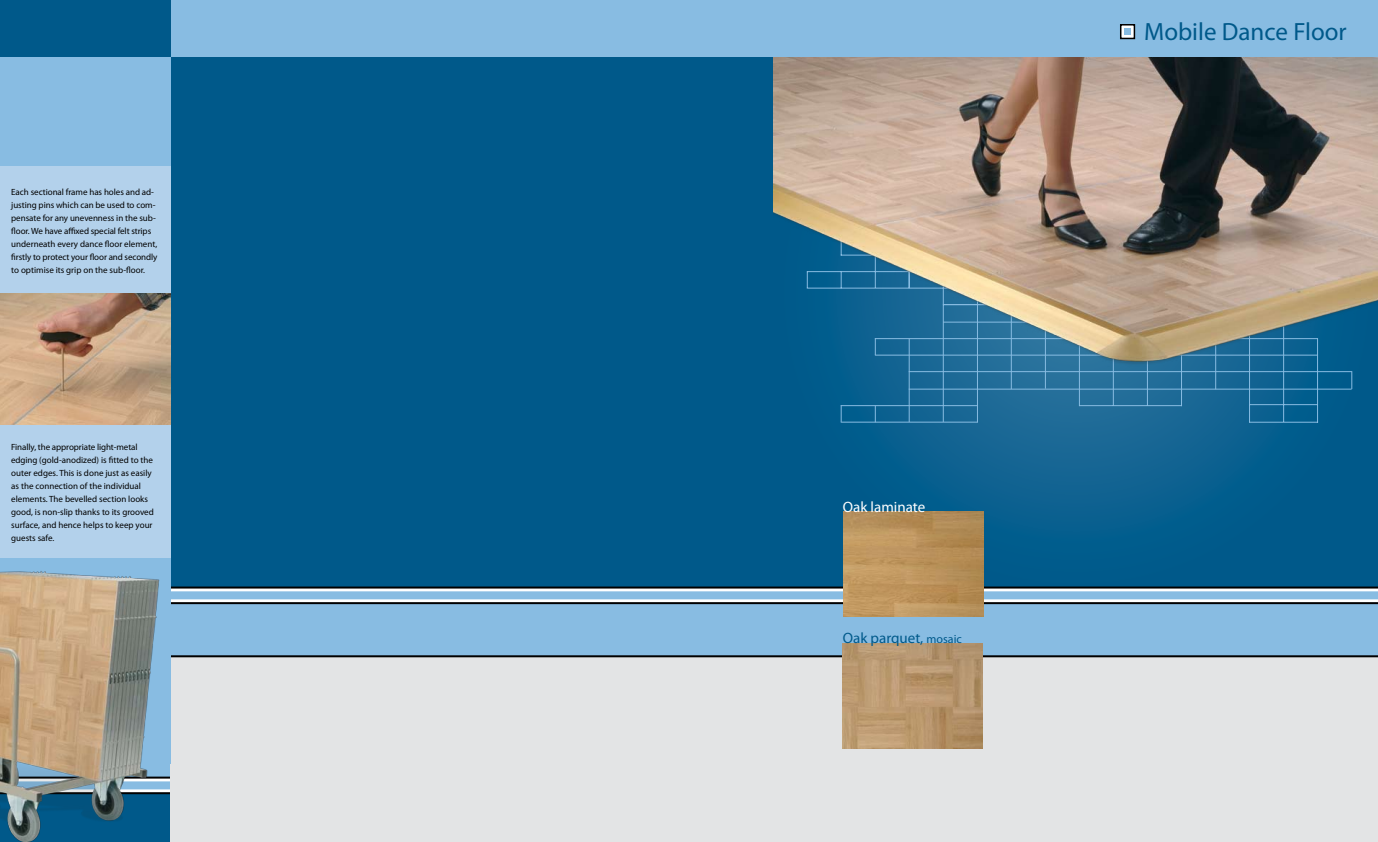
<style>
.page{position:relative;width:1378px;height:842px;background:#fff}
.page>*{position:absolute;margin:0;border:0;box-sizing:border-box;transform-origin:0 0}
.t1{font:25px "Myriad Pro";color:#00598a}
.t2{font:15px "Myriad Pro";color:#00598a}
.t3{font:15px "Myriad Pro";color:#fff}
.t4{font:9px/13px "Myriad Pro";letter-spacing:-.005em;color:#000}
.s1{font-size:12px}
</style>
<div class="page">
<div style="left:153px;top:51px;width:1225px;height:545px;background:#00598a"></div>
<svg style="left:841px;top:414px;width:476px;height:172px"></svg>
<div style="left:170px;top:638px;width:1208px;height:204px;background:#e3e4e5"></div>
<div style="left:189px;top:604px;width:1189px;height:53px;background:#88bce2"></div>
<svg style="left:189px;top:586px;width:1189px;height:18px"></svg>
<div style="left:162px;top:591px;width:1216px;height:8px;background:#88bce2"></div>
<hr style="left:840px;top:422px;width:137px;height:1px;background:#88bce2">
<hr style="left:1317px;top:338px;width:1px;height:85px;background:#88bce2">
<hr style="left:1283px;top:170px;width:1px;height:252px;background:#88bce2">
<hr style="left:1249px;top:170px;width:1px;height:252px;background:#88bce2">
<hr style="left:977px;top:169px;width:1px;height:254px;background:#88bce2">
<hr style="left:943px;top:169px;width:1px;height:253px;background:#88bce2">
<hr style="left:908px;top:338px;width:1px;height:84px;background:#88bce2">
<hr style="left:1249px;top:422px;width:69px;height:1px;background:#88bce2">
<img style="left:773px;top:57px;width:605px;height:357px">
<div style="left:170px;top:0;width:1208px;height:57px;background:#88bce2"></div>
<div style="left:1120px;top:25px;width:14px;height:13px;background:#fff"></div>
<div style="left:1120px;top:24px;width:15px;height:15px;border:2px solid #000"></div>
<div style="left:1124px;top:28px;width:7px;height:7px;background:#88bce2"></div>
<img style="left:843px;top:512px;width:140px;height:105px">
<img style="left:843px;top:643px;width:140px;height:105px">
<div style="left:0;top:57px;width:170px;height:728px;background:#88bce2"></div>
<img style="left:0;top:535px;width:189px;height:307px">
<img style="left:0;top:293px;width:170px;height:132px">
<div style="left:0;top:166px;width:170px;height:127px;background:#b3d1eb"></div>
<div style="left:0;top:425px;width:170px;height:133px;background:#b3d1eb"></div>
<div style="left:0;top:0;width:170px;height:57px;background:#00598a"></div>
<div style="left:170px;top:764px;width:217px;height:78px;background:#e3e4e5"></div>
<p class="t4" style="left:11px;top:186px;width:148px">Each sectional frame has holes and ad&shy;justing pins which can be used to com&shy;pensate for any unevenness in the sub&shy;floor. We have affixed special felt strips underneath every dance floor element, firstly to protect your floor and secondly to optimise its grip on the sub-floor.</p>
<p class="t4" style="left:11px;top:441px;width:144px">Finally, the appropriate light-metal edging (gold-anodized) is fitted to the outer edges. This is done just as easily as the connection of the individual elements. The bevelled section looks good, is non-slip thanks to its grooved surface, and hence helps to keep your guests safe.</p>
<h1 class="t1" style="left:1144px;top:16px;width:204px">Mobile Dance Floor</h1>
<h2 class="t3" style="left:843px;top:498px;width:84px">Oak laminate</h2>
<h2 class="t2" style="left:843px;top:629px;width:121px">Oak parquet, <span class="s1">mosaic</span></h2>
</div>
